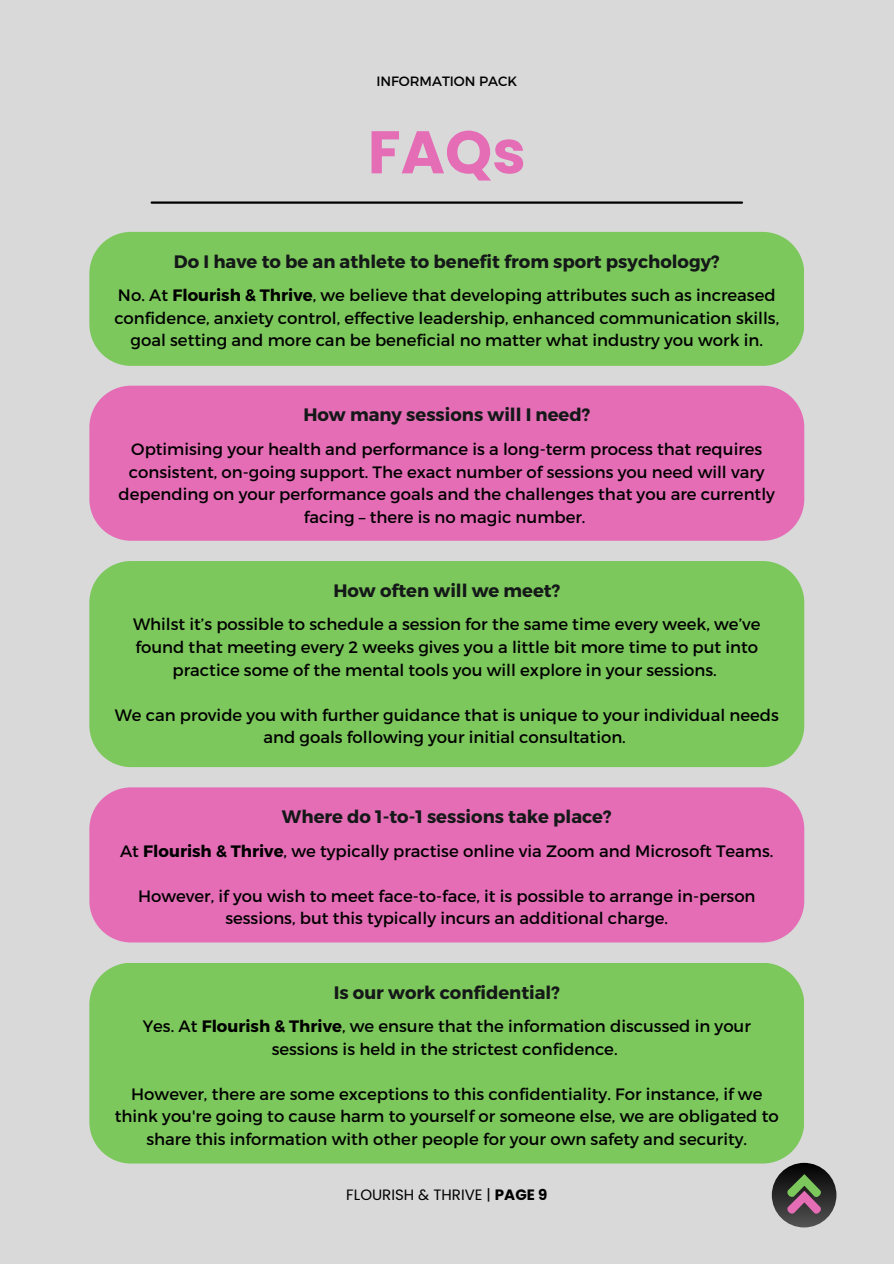
<style>
.page{position:relative;width:894px;height:1264px;background:#fff}
.page>*{position:absolute;margin:0;border:0;box-sizing:border-box;transform-origin:0 0}
.t1{font:700 60px "Poppins";color:#e46db6}
.t2{font:700 18px "Montserrat";color:#151818}
.t3{font:16.5px/22.5px "Montserrat";color:#000;text-align:center}
.t4{font:15px "Poppins";color:#000}
.t5{font:13.5px "Montserrat";color:#000}
.s1{font-weight:700}
</style>
<div class="page">
<div style="left:0;top:0;width:893px;height:1263px;background:#d9d9d9"></div>
<hr style="left:152px;top:201px;width:589px;height:3px;background:#000">
<div style="left:89px;top:232px;width:714px;height:134px;background:#7cc85c"></div>
<div style="left:89px;top:385px;width:715px;height:156px;background:#e46db6"></div>
<div style="left:89px;top:561px;width:715px;height:206px;background:#7cc85c"></div>
<div style="left:89px;top:787px;width:715px;height:155px;background:#e46db6"></div>
<div style="left:89px;top:963px;width:715px;height:200px;background:#7cc85c"></div>
<svg style="left:771px;top:1162px;width:65px;height:65px;background:#313131"></svg>
<svg style="left:784px;top:1174px;width:38px;height:42px;background:#635a52"></svg>
<p class="t5" style="left:376px;top:73px;width:142px">INFORMATION PACK</p>
<h2 class="t1" style="left:368px;top:110px;width:159px">FAQs</h2>
<h3 class="t2" style="left:174px;top:249px;width:547px">Do I have to be an athlete to benefit from sport psychology?</h3>
<h2 class="t3" style="left:114px;top:283px;width:666px">No. At <span class="s1">Flourish &amp; Thrive</span>, we believe that developing attributes such as increased confidence, anxiety control, effective leadership, enhanced communication skills, goal setting and more can be beneficial no matter what industry you work in.</h2>
<h3 class="t2" style="left:303px;top:403px;width:288px">How many sessions will I need?</h3>
<h2 class="t3" style="left:119px;top:437px;width:657px">Optimising your health and performance is a long-term process that requires consistent, on-going support. The exact number of sessions you need will vary depending on your performance goals and the challenges that you are currently facing – there is no magic number.</h2>
<h3 class="t2" style="left:333px;top:578px;width:228px">How often will we meet?</h3>
<h3 class="t3" style="left:133px;top:612px;width:628px">Whilst it’s possible to schedule a session for the same time every week, we’ve found that meeting every 2 weeks gives you a little bit more time to put into practice some of the mental tools you will explore in your sessions.</h3>
<h2 class="t3" style="left:115px;top:702px;width:665px">We can provide you with further guidance that is unique to your individual needs and goals following your initial consultation.</h2>
<h3 class="t2" style="left:282px;top:805px;width:331px">Where do 1-to-1 sessions take place?</h3>
<h3 class="t3" style="left:120px;top:838px;width:654px">At <span class="s1">Flourish &amp; Thrive</span>, we typically practise online via Zoom and Microsoft Teams.</h3>
<h2 class="t3" style="left:138px;top:883px;width:619px">However, if you wish to meet face-to-face, it is possible to arrange in-person sessions, but this typically incurs an additional charge.</h2>
<h3 class="t2" style="left:333px;top:980px;width:227px">Is our work confidential?</h3>
<h3 class="t3" style="left:143px;top:1014px;width:609px">Yes. At <span class="s1">Flourish &amp; Thrive</span>, we ensure that the information discussed in your sessions is held in the strictest confidence.</h3>
<p class="t3" style="left:115px;top:1081px;width:665px">However, there are some exceptions to this confidentiality. For instance, if we think you're going to cause harm to yourself or someone else, we are obligated to share this information with other people for your own safety and security.</p>
<h1 class="t4" style="left:346px;top:1183px;width:202px">FLOURISH &amp; THRIVE | <span class="s1">PAGE 9</span></h1>
</div>
